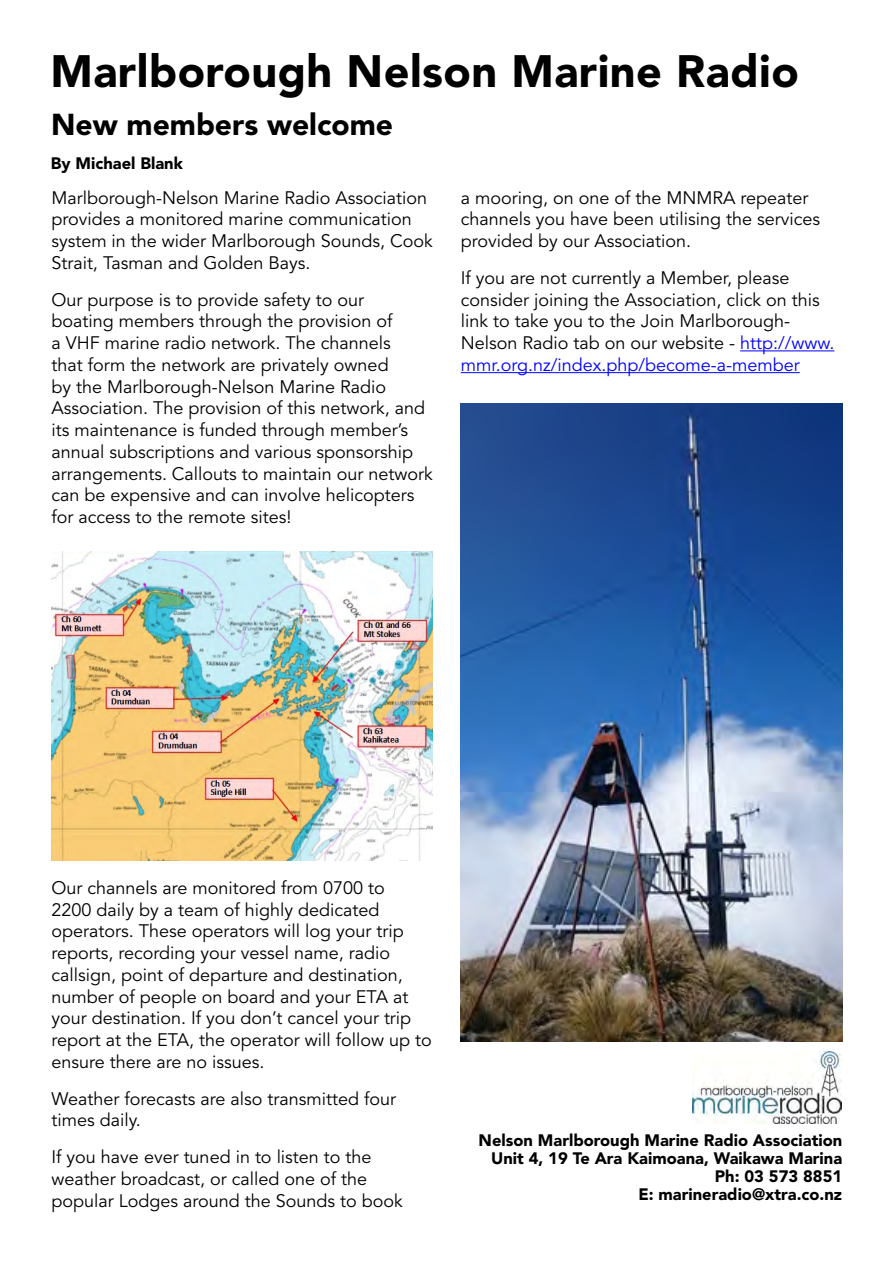
<style>
.page{position:relative;width:893px;height:1263px;background:#fff}
.page>*{position:absolute;margin:0;border:0;box-sizing:border-box;transform-origin:0 0}
.t1{font:900 45px "Avenir";letter-spacing:.01em;color:#000}
.t2{font:900 30px "Avenir";color:#000}
.t3{font:18px/21.8px "Avenir";color:#000}
.t4{font:900 16.5px/18px "Avenir";color:#000;text-align:right}
.s1{color:#00f}
</style>
<div class="page">
<img style="left:693px;top:1051px;width:149px;height:72px">
<img style="left:461px;top:404px;width:381px;height:637px">
<img style="left:51px;top:551px;width:381px;height:310px">
<hr style="left:740px;top:350px;width:94px;height:1px;background:#00f">
<hr style="left:461px;top:372px;width:339px;height:1px;background:#00f">
<h1 class="t1" style="left:50px;top:44px;width:750px">Marlborough Nelson Marine Radio</h1>
<h2 class="t2" style="left:51px;top:107px;width:344px">New members welcome</h2>
<p class="t4" style="left:51px;top:155px;width:134px">By Michael Blank</p>
<p class="t3" style="left:51px;top:187px;width:383px">Marlborough-Nelson Marine Radio Association provides a monitored marine communication system in the wider Marlborough Sounds, Cook Strait, Tasman and Golden Bays.</p>
<p class="t3" style="left:51px;top:289px;width:383px">Our purpose is to provide safety to our<br>boating members through the provision of<br>a VHF marine radio network. The channels<br>that form the network are privately owned<br>by the Marlborough-Nelson Marine Radio Association. The provision of this network, and its maintenance is funded through member’s annual subscriptions and various sponsorship arrangements. Callouts to maintain our network can be expensive and can involve helicopters for access to the remote sites!</p>
<p class="t3" style="left:461px;top:187px;width:361px">a mooring, on one of the MNMRA repeater channels you have been utilising the services provided by our Association.</p>
<p class="t3" style="left:461px;top:267px;width:375px">If you are not currently a Member, please consider joining the Association, click on this link to take you to the Join Marlborough-Nelson Radio tab on our website - <span class="s1">http://www. mmr.org.nz/index.php/become-a-member</span></p>
<p class="t3" style="left:52px;top:877px;width:382px">Our channels are monitored from 0700 to<br>2200 daily by a team of highly dedicated operators. These operators will log your trip reports, recording your vessel name, radio callsign, point of departure and destination, number of people on board and your ETA at your destination. If you don’t cancel your trip report at the ETA, the operator will follow up to ensure there are no issues.</p>
<p class="t3" style="left:52px;top:1088px;width:346px">Weather forecasts are also transmitted four times daily.</p>
<p class="t3" style="left:52px;top:1147px;width:353px">If you have ever tuned in to listen to the weather broadcast, or called one of the popular Lodges around the Sounds to book</p>
<p class="t4" style="left:479px;top:1131px;width:365px">Nelson Marlborough Marine Radio Association<br>Unit 4, 19 Te Ara Kaimoana, Waikawa Marina<br>Ph: 03 573 8851<br>E: marineradio@xtra.co.nz</p>
</div>
